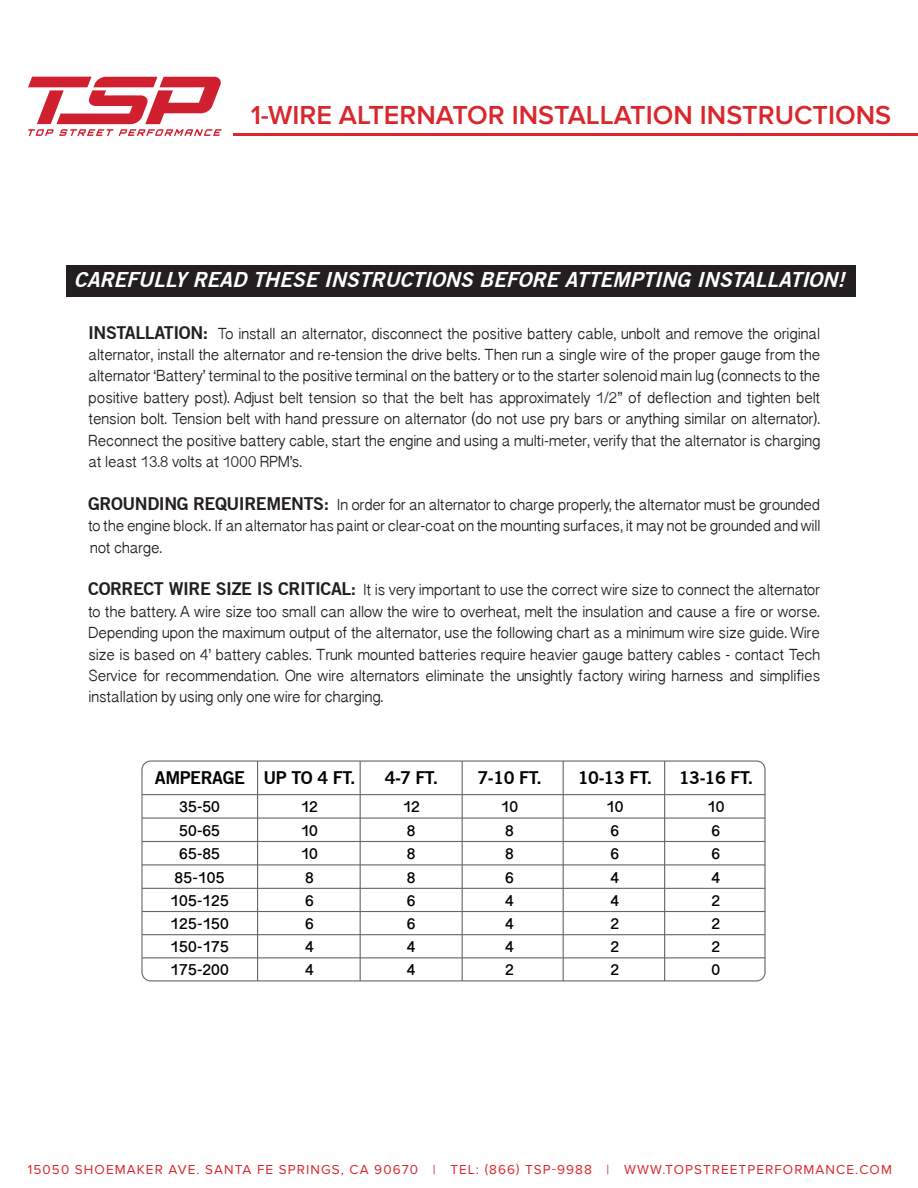
<style>
.page{position:relative;width:918px;height:1188px;background:#fff}
.page>*{position:absolute;margin:0;border:0;box-sizing:border-box;transform-origin:0 0}
.t1{font:600 27px "Proxima Nova";color:#d9272d}
.t2{font:italic 700 21px "Trade Gothic No.2";color:#fff}
.t3{font:17.85px/21.5px "Oriya Sangam MN";letter-spacing:-.025em;color:#231f20;text-align:justify}
.t4{font:700 17.85px/23.4px "Oriya Sangam MN";color:#010101}
.t5{font:700 17.85px "Trade Gothic No.2";letter-spacing:-.025em;color:#010101}
.t6{font:13.5px "Proxima Nova";letter-spacing:.08em;color:#d9272d}
.s1{font-family:"Trade Gothic No.2";font-weight:700}
</style>
<div class="page">
<div style="left:141px;top:760px;width:625px;height:221px;border:1px solid #65656a;border-radius:9px"></div>
<hr style="left:257px;top:761px;width:1px;height:220px;background:#65656a">
<hr style="left:360px;top:761px;width:1px;height:220px;background:#65656a">
<hr style="left:462px;top:761px;width:1px;height:220px;background:#65656a">
<hr style="left:563px;top:761px;width:1px;height:220px;background:#65656a">
<hr style="left:664px;top:761px;width:1px;height:220px;background:#65656a">
<hr style="left:142px;top:794px;width:623px;height:1px;background:#65656a">
<hr style="left:142px;top:818px;width:623px;height:1px;background:#65656a">
<hr style="left:142px;top:841px;width:623px;height:1px;background:#65656a">
<hr style="left:142px;top:864px;width:623px;height:1px;background:#65656a">
<hr style="left:142px;top:888px;width:623px;height:1px;background:#65656a">
<hr style="left:142px;top:911px;width:623px;height:1px;background:#65656a">
<hr style="left:142px;top:934px;width:623px;height:1px;background:#65656a">
<hr style="left:142px;top:957px;width:623px;height:1px;background:#65656a">
<div style="left:66px;top:265px;width:789px;height:31px;background:#231f20"></div>
<hr style="left:234px;top:133px;width:684px;height:3px;background:#d9272d">
<svg style="left:28px;top:77px;width:194px;height:59px"></svg>
<h1 class="t1" style="left:251px;top:99px;width:642px">1-WIRE ALTERNATOR INSTALLATION INSTRUCTIONS</h1>
<p class="t2" style="left:74px;top:267px;width:778px">CAREFULLYREAD THESE INSTRUCTIONS BEFORE ATTEMPTING INSTALLATION!</p>
<p class="t3" style="left:88px;top:322px;width:734px"><span class="s1">INSTALLATION:</span> To install an alternator, disconnect the positive battery cable, unbolt and remove the original alternator, install the alternator and re-tension the drive belts. Then run a single wire of the proper gauge from the alternator ‘Battery’ terminal to the positive terminal on the battery or to the starter solenoid main lug (connects to the positive battery post). Adjust belt tension so that the belt has approximately 1/2” of deflection and tighten belt tension bolt. Tension belt with hand pressure on alternator (do not use pry bars or anything similar on alternator).<br>Reconnect the positive battery cable, start the engine and using a multi-meter, verify that the alternator is charging at least 13.8 volts at 1000 RPM’s.</p>
<p class="t3" style="left:88px;top:493px;width:734px"><span class="s1">GROUNDING REQUIREMENTS:</span> In order for an alternator to charge properly, the alternator must be grounded to the engine block. If an alternator has paint or clear-coat on the mounting surfaces, it may not be grounded and will not charge.</p>
<p class="t3" style="left:88px;top:578px;width:734px"><span class="s1">CORRECT WIRE SIZE IS CRITICAL:</span> It is very important to use the correct wire size to connect the alternator to the battery. A wire size too small can allow the wire to overheat, melt the insulation and cause a fire or worse.<br>Depending upon the maximum output of the alternator, use the following chart as a minimum wire size guide. Wire size is based on 4’ battery cables. Trunk mounted batteries require heavier gauge battery cables - contact Tech Service for recommendation. One wire alternators eliminate the unsightly factory wiring harness and simplifies installation by using only one wire for charging.</p>
<p class="t5" style="left:155px;top:766px;width:92px">AMPERAGE</p>
<p class="t4" style="left:179px;top:794px;width:43px">35-50</p>
<p class="t4" style="left:301px;top:794px;width:19px">12</p>
<p class="t4" style="left:403px;top:794px;width:19px">12</p>
<p class="t4" style="left:501px;top:794px;width:19px">10</p>
<p class="t4" style="left:606px;top:794px;width:19px">10</p>
<p class="t5" style="left:264px;top:766px;width:94px">UP TO 4 FT.</p>
<p class="t5" style="left:385px;top:766px;width:55px">4-7 FT.</p>
<p class="t5" style="left:477px;top:766px;width:66px">7-10 FT.</p>
<p class="t5" style="left:578px;top:766px;width:76px">10-13 FT.</p>
<p class="t5" style="left:679px;top:766px;width:76px">13-16 FT.</p>
<p class="t4" style="left:707px;top:794px;width:19px">10</p>
<p class="t4" style="left:179px;top:818px;width:43px">50-65</p>
<p class="t4" style="left:301px;top:818px;width:19px">10</p>
<p class="t4" style="left:407px;top:818px;width:10px">8<br>8</p>
<p class="t4" style="left:505px;top:818px;width:10px">8</p>
<p class="t4" style="left:611px;top:818px;width:10px">6</p>
<p class="t4" style="left:179px;top:841px;width:43px">65-85</p>
<p class="t4" style="left:301px;top:841px;width:19px">10</p>
<p class="t4" style="left:505px;top:841px;width:10px">8</p>
<p class="t4" style="left:611px;top:841px;width:10px">6</p>
<p class="t4" style="left:175px;top:865px;width:52px">85-105</p>
<p class="t4" style="left:305px;top:865px;width:10px">8</p>
<p class="t4" style="left:407px;top:865px;width:10px">8</p>
<p class="t4" style="left:505px;top:865px;width:10px">6</p>
<p class="t4" style="left:611px;top:865px;width:10px">4</p>
<p class="t4" style="left:712px;top:818px;width:10px;text-align:justify">6<br>6<br>4</p>
<p class="t4" style="left:170px;top:888px;width:61px">105-125</p>
<p class="t4" style="left:305px;top:888px;width:10px">6</p>
<p class="t4" style="left:407px;top:888px;width:10px">6</p>
<p class="t4" style="left:505px;top:888px;width:10px">4</p>
<p class="t4" style="left:611px;top:888px;width:10px">4</p>
<p class="t4" style="left:712px;top:888px;width:10px">2</p>
<p class="t4" style="left:170px;top:911px;width:61px">125-150</p>
<p class="t4" style="left:305px;top:911px;width:10px">6</p>
<p class="t4" style="left:407px;top:911px;width:10px">6</p>
<p class="t4" style="left:505px;top:911px;width:10px">4</p>
<p class="t4" style="left:611px;top:911px;width:10px">2</p>
<p class="t4" style="left:712px;top:911px;width:10px">2</p>
<p class="t4" style="left:170px;top:934px;width:61px">150-175</p>
<p class="t4" style="left:305px;top:934px;width:10px">4</p>
<p class="t4" style="left:407px;top:934px;width:10px">4</p>
<p class="t4" style="left:505px;top:934px;width:10px">4</p>
<p class="t4" style="left:611px;top:934px;width:10px">2</p>
<p class="t4" style="left:712px;top:934px;width:10px">2</p>
<p class="t4" style="left:170px;top:957px;width:61px">175-200</p>
<p class="t4" style="left:305px;top:957px;width:10px">4</p>
<p class="t4" style="left:407px;top:957px;width:10px">4</p>
<p class="t4" style="left:505px;top:957px;width:10px">2</p>
<p class="t4" style="left:611px;top:957px;width:10px">2</p>
<p class="t4" style="left:712px;top:957px;width:10px">0</p>
<p class="t6" style="left:28px;top:1161px;width:866px">15050 SHOEMAKER AVE. SANTA FE SPRINGS, CA 90670 | TEL: (866) TSP-9988 | WWW.TOPSTREETPERFORMANCE.COM</p>
</div>
